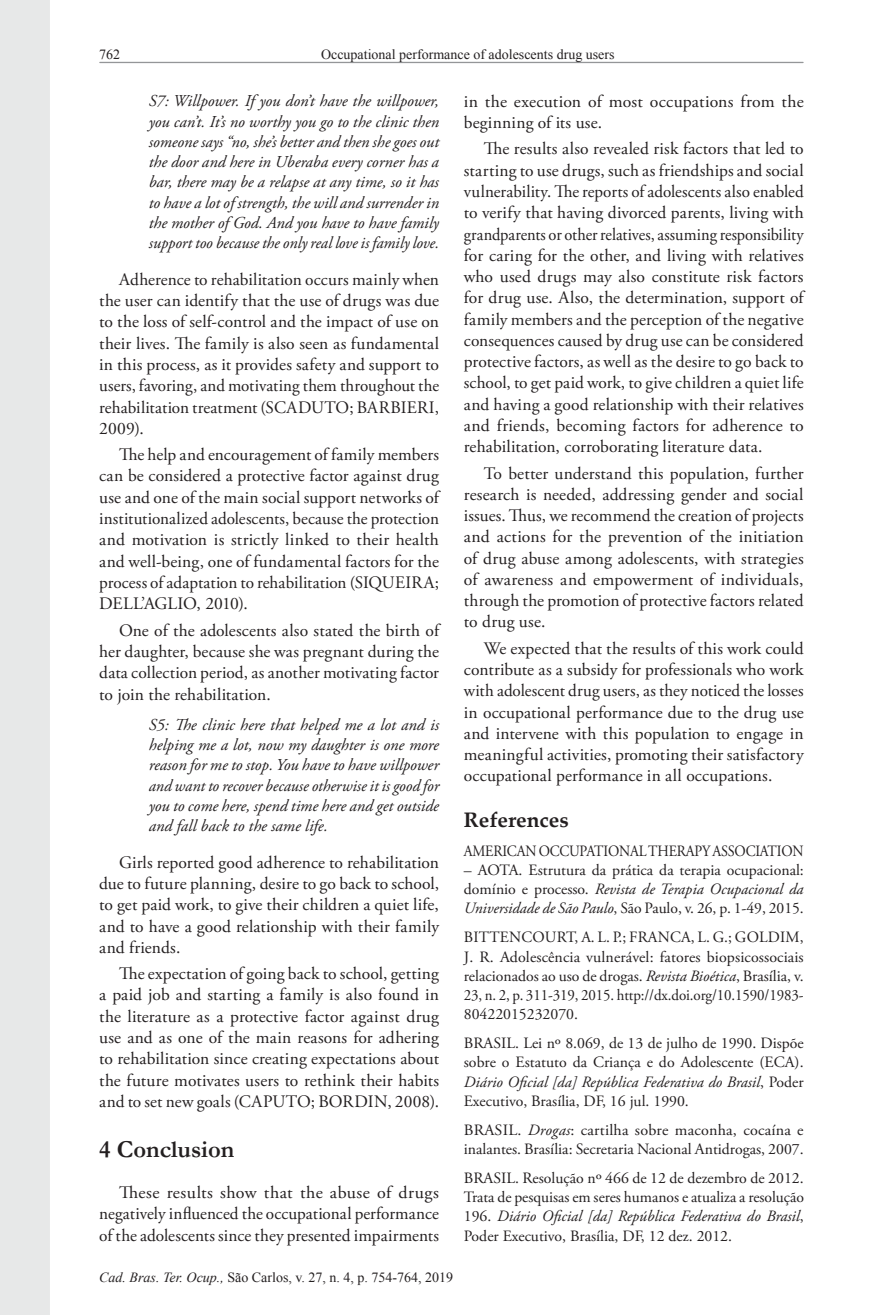
<style>
.page{position:relative;width:893px;height:1315px;background:#fff}
.page>*{position:absolute;margin:0;border:0;box-sizing:border-box;transform-origin:0 0}
.Heading1{font:700 24.5px "Garamond";color:#231f20}
.ReferenceHead{font:700 21px "Palatino Linotype";color:#231f20}
.Paragraph{font:17.5px/21.3px "Adobe Garamond Pro";letter-spacing:.005em;color:#231f20;text-align:justify}
.BlockQuote-Italico{font:italic 16.62px/20.3px "Adobe Garamond Pro";color:#231f20;text-align:justify}
.Reference{font:15.75px/19.2px "Adobe Garamond Pro";color:#231f20;text-align:justify}
.Reference-2{font:15.75px "Adobe Garamond Pro";color:#231f20;scale:.9 1}
.t1{font:14px "Times New Roman";color:#231f20}
.s1{font-style:italic}
</style>
<div class="page">
<div style="left:0;top:0;width:50px;height:1315px;background:#e7e8e8"></div>
<hr style="left:100px;top:62px;width:703px;height:1px;background:#949698">
<p class="t1" style="left:321px;top:45px;width:295px">Occupational performance of adolescents drug users</p>
<p class="BlockQuote-Italico" style="left:149px;top:91px;width:292px">S7: Willpower. If you don’t have the willpower, you can’t. It’s no worthy you go to the clinic then someone says “no, she’s better and then she goes out the door and here in Uberaba every corner has a bar, there may be a relapse at any time, so it has to have a lot of strength, the will and surrender in the mother of God. And you have to have family support too because the only real love is family love.</p>
<p class="Paragraph" style="left:99px;top:269px;width:341px;text-indent:20px">Adherence to rehabilitation occurs mainly when the user can identify that the use of drugs was due to the loss of self-control and the impact of use on their lives. The family is also seen as fundamental in this process, as it provides safety and support to users, favoring, and motivating them throughout the rehabilitation treatment (SCADUTO; BARBIERI, 2009).</p>
<p class="Paragraph" style="left:99px;top:444px;width:341px;text-indent:20px">The help and encouragement of family members can be considered a protective factor against drug use and one of the main social support networks of institutionalized adolescents, because the protection and motivation is strictly linked to their health and well-being, one of fundamental factors for the process of adaptation to rehabilitation (SIQUEIRA; DELL’AGLIO, 2010).</p>
<p class="Paragraph" style="left:99px;top:620px;width:341px;text-indent:20px">One of the adolescents also stated the birth of her daughter, because she was pregnant during the data collection period, as another motivating factor to join the rehabilitation.</p>
<p class="BlockQuote-Italico" style="left:149px;top:715px;width:292px">S5: The clinic here that helped me a lot and is helping me a lot, now my daughter is one more reason for me to stop. You have to have willpower and want to recover because otherwise it is good for you to come here, spend time here and get outside and fall back to the same life.</p>
<p class="Paragraph" style="left:99px;top:852px;width:341px;text-indent:20px">Girls reported good adherence to rehabilitation due to future planning, desire to go back to school, to get paid work, to give their children a quiet life, and to have a good relationship with their family and friends.</p>
<p class="Paragraph" style="left:99px;top:963px;width:341px;text-indent:20px">The expectation of going back to school, getting a paid job and starting a family is also found in the literature as a protective factor against drug use and as one of the main reasons for adhering to rehabilitation since creating expectations about the future motivates users to rethink their habits and to set new goals (CAPUTO; BORDIN, 2008).</p>
<p class="Heading1" style="left:99px;top:1132px;width:137px">4 Conclusion</p>
<p class="Paragraph" style="left:99px;top:1182px;width:341px;text-indent:20px">These results show that the abuse of drugs negatively influenced the occupational performance of the adolescents since they presented impairments</p>
<p class="Paragraph" style="left:464px;top:91px;width:341px">in the execution of most occupations from the beginning of its use.</p>
<p class="Paragraph" style="left:464px;top:139px;width:341px;text-indent:20px">The results also revealed risk factors that led to starting to use drugs, such as friendships and social vulnerability. The reports of adolescents also enabled to verify that having divorced parents, living with grandparents or other relatives, assuming responsibility for caring for the other, and living with relatives who used drugs may also constitute risk factors for drug use. Also, the determination, support of family members and the perception of the negative consequences caused by drug use can be considered protective factors, as well as the desire to go back to school, to get paid work, to give children a quiet life and having a good relationship with their relatives and friends, becoming factors for adherence to rehabilitation, corroborating literature data.</p>
<p class="Paragraph" style="left:464px;top:463px;width:341px;text-indent:20px">To better understand this population, further research is needed, addressing gender and social issues. Thus, we recommend the creation of projects and actions for the prevention of the initiation of drug abuse among adolescents, with strategies of awareness and empowerment of individuals, through the promotion of protective factors related to drug use.</p>
<p class="Paragraph" style="left:464px;top:638px;width:341px;text-indent:20px">We expected that the results of this work could contribute as a subsidy for professionals who work with adolescent drug users, as they noticed the losses in occupational performance due to the drug use and intervene with this population to engage in meaningful activities, promoting their satisfactory occupational performance in all occupations.</p>
<p class="ReferenceHead" style="left:464px;top:804px;width:106px">References</p>
<p class="Reference-2" style="left:464px;top:841px;width:379px">AMERICAN OCCUPATIONAL THERAPY ASSOCIATION</p>
<p class="Reference" style="left:464px;top:861px;width:342px">– AOTA. Estrutura da prática da terapia ocupacional: domínio e processo. <span class="s1">Revista de Terapia Ocupacional da Universidade de São Paulo</span>, São Paulo, v. 26, p. 1-49, 2015.</p>
<p class="Reference" style="left:464px;top:928px;width:341px">BITTENCOURT, A. L. P.; FRANCA, L. G.; GOLDIM, J. R. Adolescência vulnerável: fatores biopsicossociais relacionados ao uso de drogas. <span class="s1">Revista Bioética</span>, Brasília, v.<br>23, n. 2, p. 311-319, 2015. http://dx.doi.org/10.1590/1983- 80422015232070.</p>
<p class="Reference" style="left:464px;top:1034px;width:341px">BRASIL. Lei nº 8.069, de 13 de julho de 1990. Dispõe sobre o Estatuto da Criança e do Adolescente (ECA).<br><span class="s1">Diário Oficial [da] República Federativa do Brasil</span>, Poder Executivo, Brasília, DF, 16 jul. 1990.</p>
<p class="Reference" style="left:464px;top:1120px;width:341px">BRASIL. <span class="s1">Drogas</span>: cartilha sobre maconha, cocaína e inalantes. Brasília: Secretaria Nacional Antidrogas, 2007.</p>
<p class="Reference" style="left:464px;top:1169px;width:342px">BRASIL. Resolução nº 466 de 12 de dezembro de 2012.<br>Trata de pesquisas em seres humanos e atualiza a resolução 196. <span class="s1">Diário Oficial [da] República Federativa do Brasil</span>, Poder Executivo, Brasília, DF, 12 dez. 2012.</p>
<p class="t1" style="left:99px;top:1268px;width:356px"><span class="s1">Cad. Bras. Ter. Ocup.,</span> São Carlos, v. 27, n. 4, p. 754-764, 2019</p>
</div>
